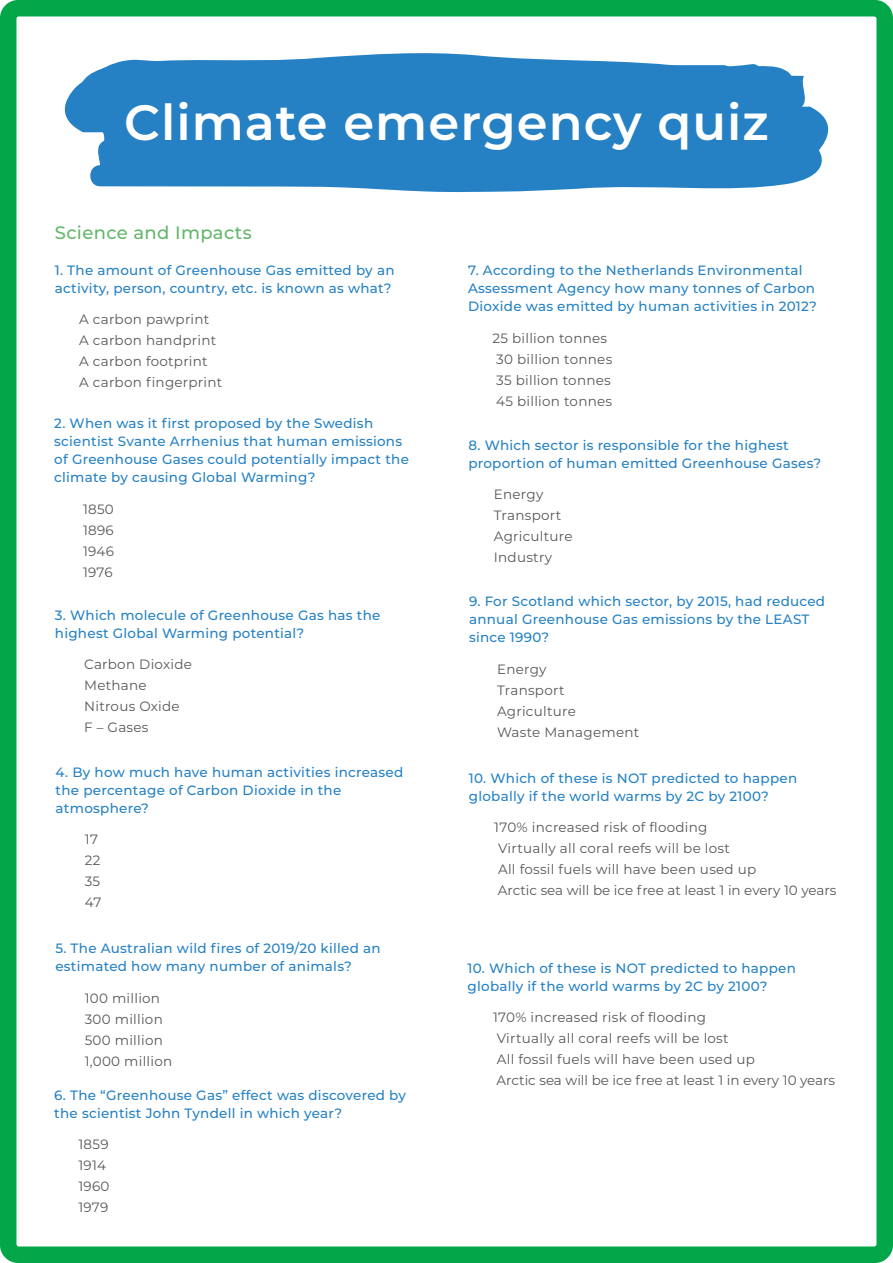
<style>
.page{position:relative;width:893px;height:1263px;background:#fff}
.page>*{position:absolute;margin:0;border:0;box-sizing:border-box;transform-origin:0 0}
.t1{font:600 49.5px "Montserrat";letter-spacing:.02em;color:#fff}
.t2{font:500 18px "Montserrat";letter-spacing:.02em;color:#63b76b}
.t3{font:500 13.5px/18px "Montserrat";letter-spacing:.02em;color:#2581c4}
.t4{font:13.5px/21px "Montserrat";letter-spacing:.02em;color:#575756}
</style>
<div class="page">
<div style="left:0;top:0;width:893px;height:1263px;border:16px solid #04a64a;border-radius:10px"></div>
<svg style="left:132px;top:53px;width:429px;height:7px"></svg>
<svg style="left:65px;top:60px;width:763px;height:118px;background:#388cc9"></svg>
<div style="left:322px;top:61px;width:441px;height:29px;background:#2581c4"></div>
<svg style="left:87px;top:138px;width:720px;height:54px;background:#388cc9"></svg>
<h1 class="t1" style="left:124px;top:87px;width:646px">Climate emergency quiz</h1>
<h2 class="t2" style="left:55px;top:220px;width:198px">Science and Impacts</h2>
<p class="t3" style="left:55px;top:260px;width:341px">1. The amount of Greenhouse Gas emitted by an activity, person, country, etc. is known as what?</p>
<p class="t4" style="left:79px;top:308px;width:145px">A carbon pawprint<br>A carbon handprint<br>A carbon footprint<br>A carbon fingerprint</p>
<p class="t3" style="left:54px;top:414px;width:356px">2. When was it first proposed by the Swedish scientist Svante Arrhenius that human emissions of Greenhouse Gases could potentially impact the climate by causing Global Warming?</p>
<p class="t4" style="left:83px;top:498px;width:33px;text-align:justify">1850<br>1896<br>1946<br>1976</p>
<p class="t3" style="left:55px;top:606px;width:327px">3. Which molecule of Greenhouse Gas has the highest Global Warming potential?</p>
<p class="t4" style="left:84px;top:653px;width:109px">Carbon Dioxide<br>Methane<br>Nitrous Oxide<br>F – Gases</p>
<p class="t3" style="left:56px;top:762px;width:349px">4. By how much have human activities increased the percentage of Carbon Dioxide in the atmosphere?</p>
<p class="t4" style="left:85px;top:828px;width:18px">17<br>22<br>35<br>47</p>
<p class="t3" style="left:55px;top:939px;width:327px">5. The Australian wild fires of 2019/20 killed an estimated how many number of animals?</p>
<p class="t4" style="left:85px;top:987px;width:89px">100 million<br>300 million<br>500 million<br>1,000 million</p>
<p class="t3" style="left:54px;top:1085px;width:353px">6. The “Greenhouse Gas” effect was discovered by the scientist John Tyndell in which year?</p>
<p class="t4" style="left:78px;top:1133px;width:33px">1859<br>1914<br>1960<br>1979</p>
<p class="t3" style="left:468px;top:260px;width:350px">7. According to the Netherlands Environmental<br>Assessment Agency how many tonnes of Carbon<br>Dioxide was emitted by human activities in 2012?</p>
<p class="t4" style="left:492px;top:328px;width:121px">25 billion tonnes<br>30 billion tonnes<br>35 billion tonnes<br>45 billion tonnes</p>
<p class="t3" style="left:468px;top:435px;width:354px">8. Which sector is responsible for the highest proportion of human emitted Greenhouse Gases?</p>
<p class="t4" style="left:494px;top:483px;width:80px">Energy<br>Transport<br>Agriculture<br>Industry</p>
<p class="t3" style="left:469px;top:592px;width:358px">9. For Scotland which sector, by 2015, had reduced annual Greenhouse Gas emissions by the LEAST since 1990?</p>
<p class="t4" style="left:497px;top:658px;width:144px">Energy<br>Transport<br>Agriculture<br>Waste Management</p>
<p class="t3" style="left:469px;top:769px;width:330px">10. Which of these is NOT predicted to happen globally if the world warms by 2C by 2100?</p>
<p class="t4" style="left:494px;top:816px;width:344px">170% increased risk of flooding<br>Virtually all coral reefs will be lost<br>All fossil fuels will have been used up<br>Arctic sea will be ice free at least 1 in every 10 years</p>
<p class="t3" style="left:468px;top:958px;width:330px">10. Which of these is NOT predicted to happen globally if the world warms by 2C by 2100?</p>
<p class="t4" style="left:493px;top:1006px;width:344px">170% increased risk of flooding<br>Virtually all coral reefs will be lost<br>All fossil fuels will have been used up<br>Arctic sea will be ice free at least 1 in every 10 years</p>
</div>
